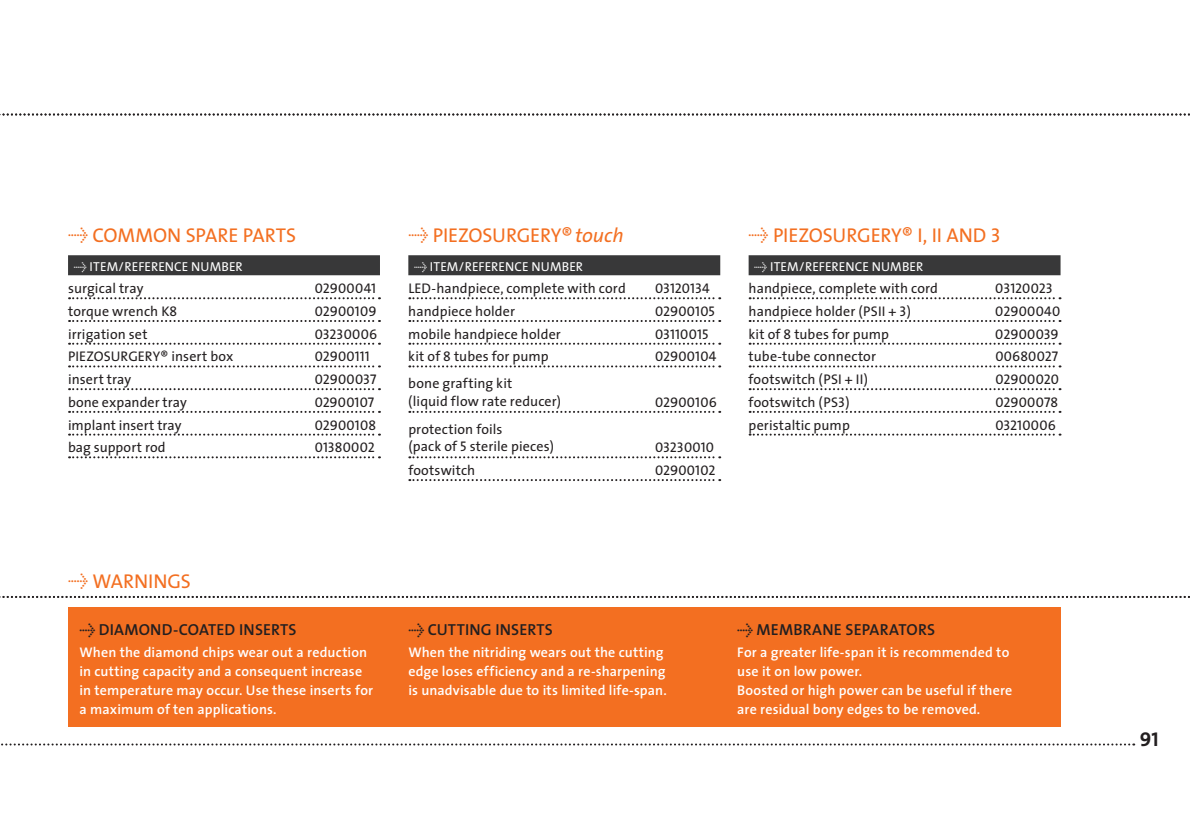
<style>
.page{position:relative;width:1191px;height:840px;background:#fff}
.page>*{position:absolute;margin:0;border:0;box-sizing:border-box;transform-origin:0 0}
.t1{font:20px "The Sans";letter-spacing:-.005em;color:#f36f21}
.t2{font:20px "The Sans Bold Caps";color:#231f20}
.t3{font:16px "The Sans Semi Bold Caps";letter-spacing:.01em;color:#231f20}
.t4{font:14px/17.6px "The Sans";letter-spacing:.01em;color:#231f20}
.t5{font:600 14px/19px "The Sans";letter-spacing:.01em;color:#fff}
.t6{font:14px "The Sans Caps";letter-spacing:.01em;color:#231f20}
.t7{font:13px "The Sans";letter-spacing:.01em;color:#fff}
.s1{font-family:"The Sans Expert"}
.s2{font-style:italic}
.s3{font-family:"The Sans Caps"}
.s4{font-family:"The Sans Semi Bold Expert"}
</style>
<div class="page">
<svg style="left:1px;top:743px;width:1133px;height:2px"></svg>
<svg style="left:0;top:595px;width:1190px;height:2px"></svg>
<svg style="left:0;top:113px;width:1190px;height:2px"></svg>
<div style="left:68px;top:607px;width:992px;height:119px;background:#f36f21"></div>
<div style="left:68px;top:255px;width:312px;height:20px;background:#383839"></div>
<svg style="left:69px;top:297px;width:311px;height:2px"></svg>
<svg style="left:69px;top:320px;width:311px;height:2px"></svg>
<svg style="left:69px;top:342px;width:311px;height:2px"></svg>
<svg style="left:69px;top:365px;width:311px;height:2px"></svg>
<svg style="left:69px;top:388px;width:311px;height:2px"></svg>
<svg style="left:69px;top:410px;width:311px;height:2px"></svg>
<svg style="left:69px;top:433px;width:311px;height:2px"></svg>
<svg style="left:69px;top:456px;width:311px;height:2px"></svg>
<div style="left:408px;top:255px;width:312px;height:20px;background:#383839"></div>
<svg style="left:409px;top:297px;width:311px;height:2px"></svg>
<svg style="left:409px;top:320px;width:311px;height:2px"></svg>
<svg style="left:409px;top:342px;width:311px;height:2px"></svg>
<svg style="left:409px;top:365px;width:311px;height:2px"></svg>
<svg style="left:409px;top:410px;width:311px;height:2px"></svg>
<svg style="left:409px;top:456px;width:311px;height:2px"></svg>
<svg style="left:409px;top:479px;width:311px;height:2px"></svg>
<div style="left:748px;top:255px;width:312px;height:20px;background:#383839"></div>
<svg style="left:749px;top:297px;width:311px;height:2px"></svg>
<svg style="left:749px;top:320px;width:311px;height:2px"></svg>
<svg style="left:749px;top:342px;width:311px;height:2px"></svg>
<svg style="left:749px;top:365px;width:311px;height:2px"></svg>
<svg style="left:749px;top:388px;width:311px;height:2px"></svg>
<svg style="left:749px;top:410px;width:311px;height:2px"></svg>
<svg style="left:749px;top:433px;width:311px;height:2px"></svg>
<h1 class="t1" style="left:68px;top:227px;width:230px"><span class="s1">Û</span> COMMON SPARE PARTS</h1>
<h1 class="t1" style="left:408px;top:227px;width:217px"><span class="s1">Û</span> PIEZOSURGERY® <span class="s2">touch</span></h1>
<h1 class="t1" style="left:748px;top:227px;width:254px"><span class="s1">Û</span> PIEZOSURGERY® I, II AND <span class="s3">3</span></h1>
<p class="t7" style="left:74px;top:261px;width:171px"><span class="s1">Û</span> ITEM/REFERENCE NUMBER</p>
<p class="t4" style="left:68px;top:281px;width:77px">surgical tray</p>
<p class="t6" style="left:315px;top:284px;width:63px">02900041</p>
<p class="t4" style="left:68px;top:303px;width:111px">torque wrench <span class="s3">K8</span></p>
<p class="t6" style="left:315px;top:306px;width:63px">02900109</p>
<p class="t4" style="left:68px;top:326px;width:81px">irrigation set</p>
<p class="t6" style="left:315px;top:329px;width:64px">03230006</p>
<p class="t4" style="left:68px;top:349px;width:167px">PIEZOSURGERY® insert box</p>
<p class="t6" style="left:315px;top:352px;width:57px">02900111</p>
<p class="t4" style="left:68px;top:371px;width:65px">insert tray</p>
<p class="t6" style="left:315px;top:374px;width:63px">02900037</p>
<p class="t4" style="left:68px;top:394px;width:120px">bone expander tray</p>
<p class="t6" style="left:315px;top:397px;width:61px">02900107</p>
<p class="t4" style="left:68px;top:417px;width:115px">implant insert tray</p>
<p class="t6" style="left:315px;top:420px;width:63px">02900108</p>
<p class="t4" style="left:68px;top:440px;width:99px">bag support rod</p>
<p class="t6" style="left:315px;top:442px;width:62px">01380002</p>
<p class="t7" style="left:414px;top:261px;width:171px"><span class="s1">Û</span> ITEM/REFERENCE NUMBER</p>
<p class="t4" style="left:408px;top:281px;width:219px">LED-handpiece, complete with cord</p>
<p class="t6" style="left:655px;top:284px;width:56px">03120134</p>
<p class="t4" style="left:408px;top:303px;width:108px">handpiece holder</p>
<p class="t6" style="left:655px;top:306px;width:62px">02900105</p>
<p class="t4" style="left:408px;top:326px;width:154px">mobile handpiece holder</p>
<p class="t6" style="left:655px;top:329px;width:55px">03110015</p>
<p class="t4" style="left:408px;top:349px;width:142px">kit of <span class="s3">8</span> tubes for pump</p>
<p class="t6" style="left:655px;top:352px;width:63px">02900104</p>
<p class="t4" style="left:408px;top:375px;width:154px">bone grafting kit<br>(liquid flow rate reducer)</p>
<p class="t6" style="left:655px;top:397px;width:63px">02900106</p>
<p class="t4" style="left:408px;top:421px;width:147px">protection foils<br>(pack of <span class="s3">5</span> sterile pieces)</p>
<p class="t6" style="left:655px;top:442px;width:61px">03230010</p>
<p class="t4" style="left:408px;top:462px;width:68px">footswitch</p>
<p class="t6" style="left:655px;top:465px;width:62px">02900102</p>
<p class="t7" style="left:754px;top:261px;width:171px"><span class="s1">Û</span> ITEM/REFERENCE NUMBER</p>
<p class="t4" style="left:748px;top:281px;width:191px">handpiece, complete with cord</p>
<p class="t6" style="left:995px;top:284px;width:59px">03120023</p>
<p class="t4" style="left:748px;top:303px;width:164px">handpiece holder (PSII + <span class="s3">3</span>)</p>
<p class="t6" style="left:995px;top:306px;width:67px">02900040</p>
<p class="t4" style="left:748px;top:326px;width:142px">kit of <span class="s3">8</span> tubes for pump</p>
<p class="t6" style="left:995px;top:329px;width:65px">02900039</p>
<p class="t4" style="left:748px;top:349px;width:129px">tube-tube connector</p>
<p class="t6" style="left:995px;top:352px;width:64px">00680027</p>
<p class="t4" style="left:748px;top:371px;width:121px">footswitch (PSI + II)</p>
<p class="t6" style="left:995px;top:374px;width:65px">02900020</p>
<p class="t4" style="left:748px;top:394px;width:102px">footswitch (PS<span class="s3">3</span>)</p>
<p class="t6" style="left:995px;top:397px;width:64px">02900078</p>
<p class="t4" style="left:748px;top:417px;width:103px">peristaltic pump</p>
<p class="t6" style="left:995px;top:420px;width:62px">03210006</p>
<h1 class="t1" style="left:68px;top:573px;width:124px"><span class="s1">Û</span> WARNINGS</h1>
<p class="t3" style="left:79px;top:623px;width:219px"><span class="s4">Û</span> DIAMOND-COATED INSERTS</p>
<p class="t5" style="left:79px;top:643px;width:295px">When the diamond chips wear out a reduction in cutting capacity and a consequent increase in temperature may occur. Use these inserts for a maximum of ten applications.</p>
<p class="t3" style="left:408px;top:623px;width:146px"><span class="s4">Û</span> CUTTING INSERTS</p>
<p class="t5" style="left:408px;top:643px;width:260px">When the nitriding wears out the cutting edge loses efficiency and a re-sharpening is unadvisable due to its limited life-span.</p>
<p class="t3" style="left:737px;top:623px;width:199px"><span class="s4">Û</span> MEMBRANE SEPARATORS</p>
<p class="t5" style="left:737px;top:643px;width:277px">For a greater life-span it is recommended to use it on low power.<br>Boosted or high power can be useful if there are residual bony edges to be removed.</p>
<h1 class="t2" style="left:1140px;top:721px;width:20px">91</h1>
</div>
